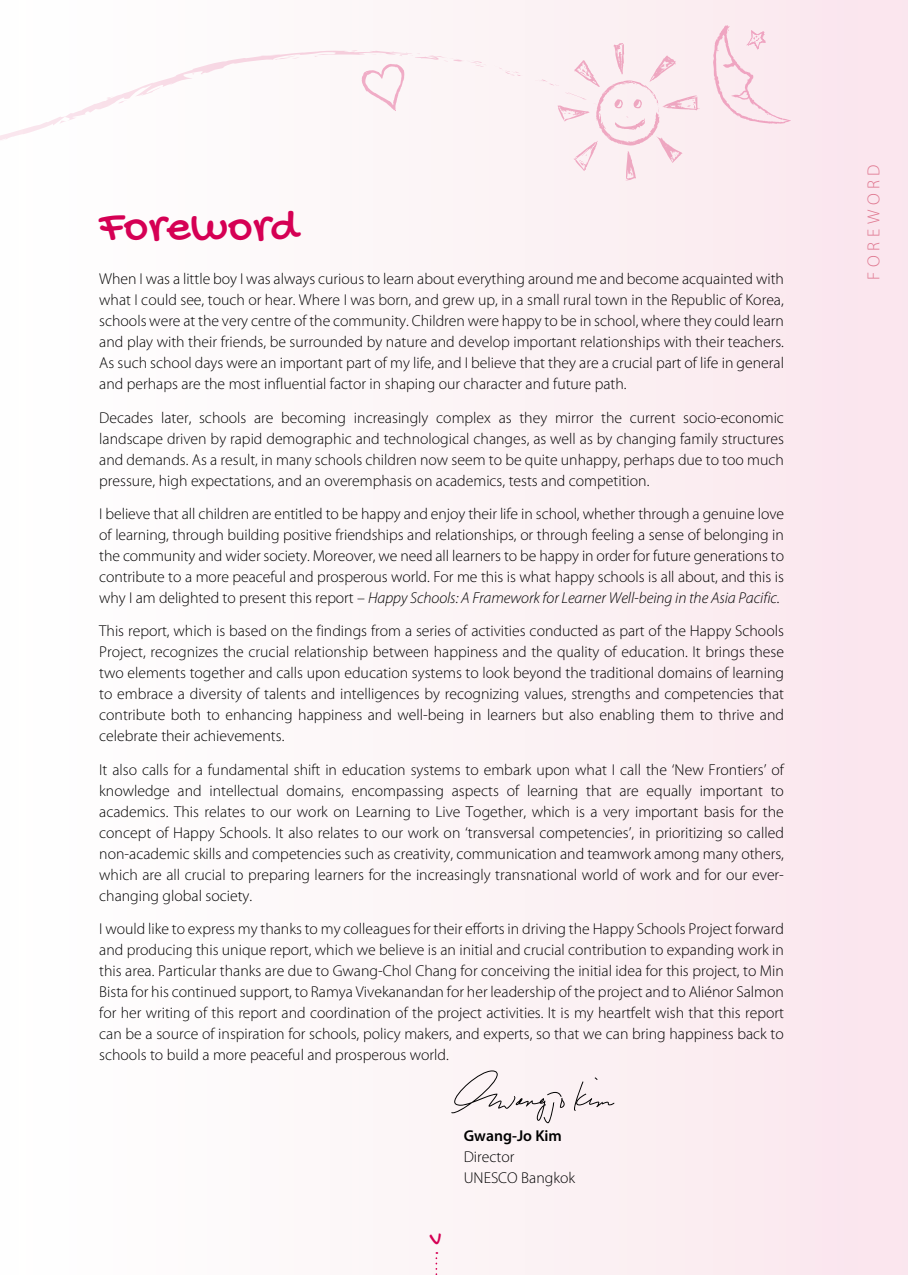
<style>
.page{position:relative;width:908px;height:1275px;background:#fff}
.page>*{position:absolute;margin:0;border:0;box-sizing:border-box;transform-origin:0 0}
.t1{font:47.25px "Gochi Hand";letter-spacing:.01em;color:#d50054}
.t2{font:21px "Gochi Hand";color:#d50054}
.t3{font:300 17.5px "Myriad Pro";letter-spacing:.26em;color:#df778f}
.t4{font:300 15.75px/21px "Myriad Pro";color:#000;text-align:justify}
.t5{font:600 15.75px "Myriad Pro";color:#000}
.s1{font-style:italic}
</style>
<div class="page">
<div style="left:437px;top:0;width:471px;height:1275px;background:#fbedf1"></div>
<svg style="left:435px;top:1252px;width:2px;height:23px"></svg>
<svg style="left:534px;top:43px;width:166px;height:137px"></svg>
<svg style="left:713px;top:25px;width:78px;height:99px;background:#f9e2ea"></svg>
<svg style="left:0;top:50px;width:523px;height:108px"></svg>
<svg style="left:451px;top:1070px;width:114px;height:53px"></svg>
<svg style="left:574px;top:1077px;width:40px;height:34px"></svg>
<h1 class="t1" style="left:99px;top:202px;width:200px">Foreword</h1>
<p class="t4" style="left:99px;top:268px;width:686px">When I was a little boy I was always curious to learn about everything around me and become acquainted with what I could see, touch or hear. Where I was born, and grew up, in a small rural town in the Republic of Korea, schools were at the very centre of the community. Children were happy to be in school, where they could learn and play with their friends, be surrounded by nature and develop important relationships with their teachers.<br>As such school days were an important part of my life, and I believe that they are a crucial part of life in general and perhaps are the most influential factor in shaping our character and future path.</p>
<p class="t4" style="left:99px;top:407px;width:686px">Decades later, schools are becoming increasingly complex as they mirror the current socio-economic landscape driven by rapid demographic and technological changes, as well as by changing family structures and demands. As a result, in many schools children now seem to be quite unhappy, perhaps due to too much pressure, high expectations, and an overemphasis on academics, tests and competition.</p>
<p class="t4" style="left:99px;top:503px;width:686px">I believe that all children are entitled to be happy and enjoy their life in school, whether through a genuine love of learning, through building positive friendships and relationships, or through feeling a sense of belonging in the community and wider society. Moreover, we need all learners to be happy in order for future generations to contribute to a more peaceful and prosperous world. For me this is what happy schools is all about, and this is why I am delighted to present this report – <span class="s1">Happy Schools: A Framework for Learner Well-being in the Asia Pacific.</span></p>
<p class="t4" style="left:99px;top:620px;width:686px">This report, which is based on the findings from a series of activities conducted as part of the Happy Schools Project, recognizes the crucial relationship between happiness and the quality of education. It brings these two elements together and calls upon education systems to look beyond the traditional domains of learning to embrace a diversity of talents and intelligences by recognizing values, strengths and competencies that contribute both to enhancing happiness and well-being in learners but also enabling them to thrive and celebrate their achievements.</p>
<p class="t4" style="left:99px;top:759px;width:686px">It also calls for a fundamental shift in education systems to embark upon what I call the ‘New Frontiers’ of knowledge and intellectual domains, encompassing aspects of learning that are equally important to academics. This relates to our work on Learning to Live Together, which is a very important basis for the concept of Happy Schools. It also relates to our work on ‘transversal competencies’, in prioritizing so called non-academic skills and competencies such as creativity, communication and teamwork among many others, which are all crucial to preparing learners for the increasingly transnational world of work and for our ever&shy;changing global society.</p>
<p class="t4" style="left:99px;top:918px;width:686px">I would like to express my thanks to my colleagues for their efforts in driving the Happy Schools Project forward and producing this unique report, which we believe is an initial and crucial contribution to expanding work in this area. Particular thanks are due to Gwang-Chol Chang for conceiving the initial idea for this project, to Min Bista for his continued support, to Ramya Vivekanandan for her leadership of the project and to Aliénor Salmon for her writing of this report and coordination of the project activities. It is my heartfelt wish that this report can be a source of inspiration for schools, policy makers, and experts, so that we can bring happiness back to schools to build a more peaceful and prosperous world.</p>
<h2 class="t2" style="left:430px;top:1228px;width:13px">V</h2>
<p class="t5" style="left:464px;top:1125px;width:100px">Gwang-Jo Kim</p>
<p class="t4" style="left:464px;top:1146px;width:113px">Director<br>UNESCO Bangkok</p>
<p class="t3" style="left:863px;top:280px;width:117px;rotate:-90deg">FOREWORD</p>
</div>
